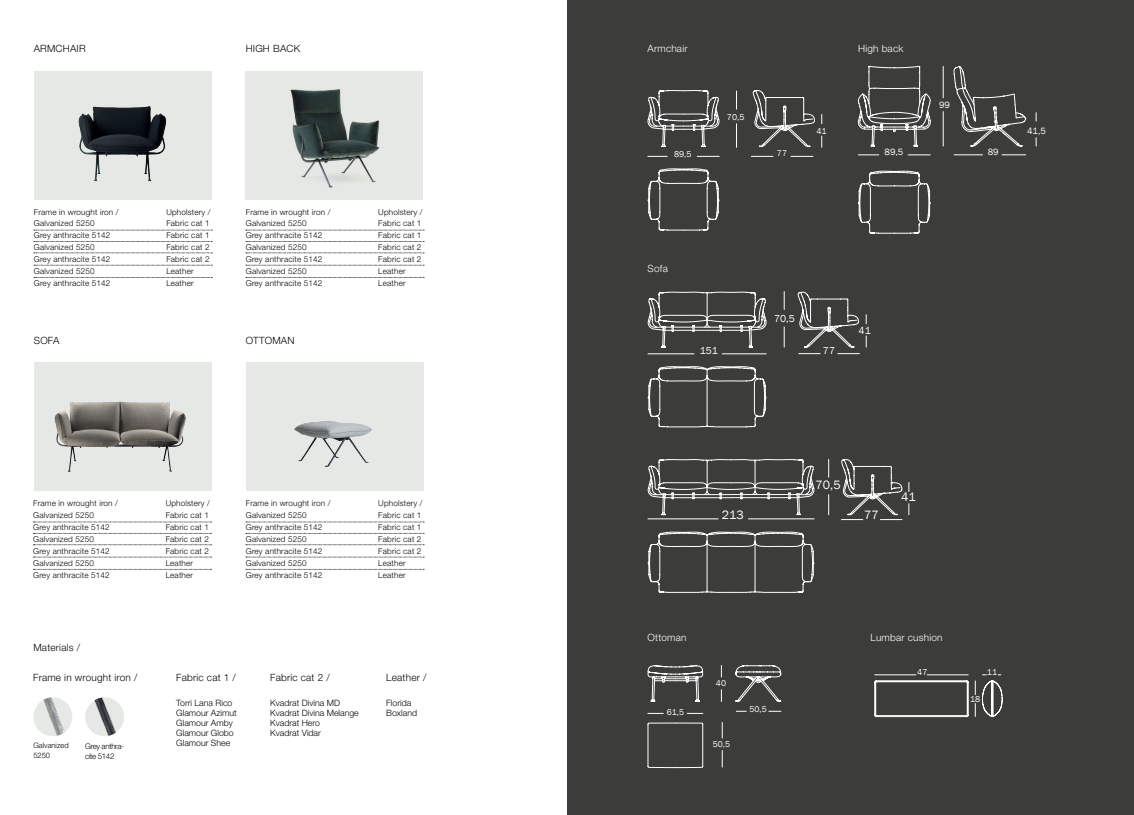
<style>
.page{position:relative;width:1134px;height:815px;background:#fff}
.page>*{position:absolute;margin:0;border:0;box-sizing:border-box;transform-origin:0 0}
.t1{font:12.5px "Franklin Gothic";color:#fff}
.t2{font:10.38px "Franklin Gothic";color:#fff}
.t3{font:300 10px "Helvetica Neue LT Std";letter-spacing:.02em;color:#040503}
.t4{font:300 10px "Helvetica Neue LT Std";letter-spacing:.02em;color:#fff}
.t5{font:9.38px "Franklin Gothic";color:#fff}
.t6{font:300 8.75px "Helvetica Neue LT Std";color:#040503}
.t7{font:8.75px "Franklin Gothic";color:#fff}
.t8{font:8.62px "Franklin Gothic";color:#fff}
.t9{font:300 8.12px "Helvetica Neue LT Std";letter-spacing:.02em;color:#040503}
.t10{font:300 7.88px/10px "Helvetica Neue LT Std";letter-spacing:-.04em;color:#040503}
.t11{font:300 7.5px "Helvetica Neue LT Std";color:#040503}
</style>
<div class="page">
<div style="left:567px;top:0;width:567px;height:815px;background:#3c3c3b"></div>
<img style="left:33px;top:697px;width:39px;height:39px;border-radius:19px">
<img style="left:85px;top:697px;width:39px;height:39px;border-radius:19px">
<svg style="left:647px;top:90px;width:175px;height:140px"></svg>
<svg style="left:858px;top:155px;width:21px;height:1px"></svg>
<svg style="left:908px;top:155px;width:22px;height:1px"></svg>
<svg style="left:1002px;top:155px;width:24px;height:1px"></svg>
<svg style="left:954px;top:155px;width:28px;height:1px"></svg>
<svg style="left:857px;top:66px;width:169px;height:81px"></svg>
<svg style="left:858px;top:171px;width:73px;height:63px"></svg>
<svg style="left:647px;top:291px;width:219px;height:136px"></svg>
<svg style="left:647px;top:459px;width:262px;height:134px"></svg>
<svg style="left:874px;top:674px;width:128px;height:43px"></svg>
<img style="left:34px;top:71px;width:177px;height:128px">
<div style="left:246px;top:363px;width:177px;height:128px;background:#e6e8e5"></div>
<img style="left:294px;top:421px;width:78px;height:46px">
<img style="left:34px;top:363px;width:178px;height:128px">
<div style="left:246px;top:71px;width:177px;height:128px;background:#e6e8e5"></div>
<img style="left:290px;top:89px;width:90px;height:99px">
<svg style="left:34px;top:230px;width:178px;height:1px"></svg>
<svg style="left:246px;top:230px;width:178px;height:1px"></svg>
<svg style="left:246px;top:522px;width:178px;height:1px"></svg>
<svg style="left:33px;top:522px;width:179px;height:1px"></svg>
<svg style="left:34px;top:241px;width:178px;height:1px"></svg>
<svg style="left:246px;top:241px;width:178px;height:1px"></svg>
<svg style="left:246px;top:533px;width:178px;height:1px"></svg>
<svg style="left:33px;top:533px;width:179px;height:1px"></svg>
<svg style="left:34px;top:253px;width:178px;height:1px"></svg>
<svg style="left:246px;top:253px;width:178px;height:1px"></svg>
<svg style="left:246px;top:545px;width:178px;height:1px"></svg>
<svg style="left:33px;top:545px;width:179px;height:1px"></svg>
<svg style="left:34px;top:265px;width:178px;height:1px"></svg>
<svg style="left:246px;top:265px;width:178px;height:1px"></svg>
<svg style="left:246px;top:557px;width:178px;height:1px"></svg>
<svg style="left:33px;top:557px;width:179px;height:1px"></svg>
<svg style="left:34px;top:277px;width:178px;height:1px"></svg>
<svg style="left:246px;top:277px;width:178px;height:1px"></svg>
<svg style="left:246px;top:569px;width:178px;height:1px"></svg>
<svg style="left:33px;top:569px;width:179px;height:1px"></svg>
<svg style="left:647px;top:665px;width:134px;height:103px"></svg>
<p class="t3" style="left:34px;top:42px;width:53px">ARMCHAIR</p>
<p class="t3" style="left:246px;top:42px;width:56px">HIGH BACK</p>
<p class="t9" style="left:34px;top:207px;width:86px">Frame in wrought iron /</p>
<p class="t9" style="left:34px;top:219px;width:62px">Galvanized 5250</p>
<p class="t9" style="left:34px;top:230px;width:78px">Grey anthracite 5142</p>
<p class="t9" style="left:34px;top:242px;width:62px">Galvanized 5250</p>
<p class="t9" style="left:34px;top:254px;width:78px">Grey anthracite 5142</p>
<p class="t9" style="left:34px;top:266px;width:62px">Galvanized 5250</p>
<p class="t9" style="left:34px;top:278px;width:78px">Grey anthracite 5142</p>
<p class="t9" style="left:166px;top:207px;width:46px">Upholstery /</p>
<p class="t9" style="left:166px;top:219px;width:45px">Fabric cat 1</p>
<p class="t9" style="left:166px;top:230px;width:45px">Fabric cat 1</p>
<p class="t9" style="left:166px;top:242px;width:45px">Fabric cat 2</p>
<p class="t9" style="left:166px;top:254px;width:45px">Fabric cat 2</p>
<p class="t9" style="left:166px;top:266px;width:29px">Leather</p>
<p class="t9" style="left:166px;top:278px;width:29px">Leather</p>
<p class="t9" style="left:246px;top:207px;width:86px">Frame in wrought iron /</p>
<p class="t9" style="left:246px;top:219px;width:62px">Galvanized 5250</p>
<p class="t9" style="left:246px;top:230px;width:78px">Grey anthracite 5142</p>
<p class="t9" style="left:246px;top:242px;width:62px">Galvanized 5250</p>
<p class="t9" style="left:246px;top:254px;width:78px">Grey anthracite 5142</p>
<p class="t9" style="left:246px;top:266px;width:62px">Galvanized 5250</p>
<p class="t9" style="left:246px;top:278px;width:78px">Grey anthracite 5142</p>
<p class="t3" style="left:34px;top:334px;width:27px">SOFA</p>
<p class="t3" style="left:246px;top:334px;width:50px">OTTOMAN</p>
<p class="t9" style="left:378px;top:207px;width:46px">Upholstery /</p>
<p class="t9" style="left:378px;top:219px;width:45px">Fabric cat 1</p>
<p class="t9" style="left:378px;top:230px;width:45px">Fabric cat 1</p>
<p class="t9" style="left:378px;top:242px;width:45px">Fabric cat 2</p>
<p class="t9" style="left:378px;top:254px;width:45px">Fabric cat 2</p>
<p class="t9" style="left:378px;top:266px;width:29px">Leather</p>
<p class="t9" style="left:378px;top:278px;width:29px">Leather</p>
<p class="t4" style="left:648px;top:42px;width:41px">Armchair</p>
<p class="t4" style="left:858px;top:42px;width:47px">High back</p>
<p class="t7" style="left:727px;top:112px;width:19px">70,5</p>
<p class="t7" style="left:816px;top:125px;width:12px">41</p>
<p class="t5" style="left:939px;top:99px;width:12px">99</p>
<p class="t7" style="left:674px;top:148px;width:19px">89,5</p>
<p class="t7" style="left:777px;top:148px;width:12px">77</p>
<p class="t5" style="left:884px;top:146px;width:20px">89,5</p>
<p class="t5" style="left:988px;top:146px;width:12px">89</p>
<p class="t5" style="left:1027px;top:125px;width:20px">41,5</p>
<p class="t4" style="left:648px;top:262px;width:22px">Sofa</p>
<p class="t2" style="left:774px;top:312px;width:22px">70,5</p>
<p class="t2" style="left:700px;top:344px;width:20px">151</p>
<p class="t2" style="left:823px;top:344px;width:14px">77</p>
<p class="t2" style="left:858px;top:324px;width:14px">41</p>
<p class="t9" style="left:33px;top:499px;width:86px">Frame in wrought iron /</p>
<p class="t9" style="left:33px;top:510px;width:62px">Galvanized 5250</p>
<p class="t9" style="left:33px;top:522px;width:78px">Grey anthracite 5142</p>
<p class="t9" style="left:33px;top:534px;width:62px">Galvanized 5250</p>
<p class="t9" style="left:33px;top:546px;width:78px">Grey anthracite 5142</p>
<p class="t9" style="left:33px;top:558px;width:62px">Galvanized 5250</p>
<p class="t9" style="left:33px;top:570px;width:78px">Grey anthracite 5142</p>
<p class="t3" style="left:33px;top:641px;width:48px">Materials /</p>
<p class="t3" style="left:33px;top:671px;width:106px">Frame in wrought iron /</p>
<p class="t11" style="left:33px;top:741px;width:37px">Galvanized</p>
<p class="t11" style="left:33px;top:751px;width:18px">5250</p>
<p class="t10" style="left:85px;top:741px;width:40px">Grey anthra&shy;cite 5142</p>
<p class="t9" style="left:166px;top:499px;width:46px">Upholstery /</p>
<p class="t9" style="left:166px;top:510px;width:45px">Fabric cat 1</p>
<p class="t9" style="left:166px;top:522px;width:45px">Fabric cat 1</p>
<p class="t9" style="left:166px;top:534px;width:45px">Fabric cat 2</p>
<p class="t9" style="left:166px;top:546px;width:45px">Fabric cat 2</p>
<p class="t9" style="left:166px;top:558px;width:29px">Leather</p>
<p class="t9" style="left:166px;top:570px;width:29px">Leather</p>
<p class="t9" style="left:246px;top:499px;width:86px">Frame in wrought iron /</p>
<p class="t9" style="left:246px;top:510px;width:62px">Galvanized 5250</p>
<p class="t9" style="left:246px;top:522px;width:78px">Grey anthracite 5142</p>
<p class="t9" style="left:246px;top:534px;width:62px">Galvanized 5250</p>
<p class="t9" style="left:246px;top:546px;width:78px">Grey anthracite 5142</p>
<p class="t9" style="left:246px;top:558px;width:62px">Galvanized 5250</p>
<p class="t9" style="left:246px;top:570px;width:78px">Grey anthracite 5142</p>
<p class="t9" style="left:378px;top:499px;width:46px">Upholstery /</p>
<p class="t9" style="left:378px;top:510px;width:45px">Fabric cat 1</p>
<p class="t9" style="left:378px;top:522px;width:45px">Fabric cat 1</p>
<p class="t9" style="left:378px;top:534px;width:45px">Fabric cat 2</p>
<p class="t9" style="left:378px;top:546px;width:45px">Fabric cat 2</p>
<p class="t9" style="left:378px;top:558px;width:29px">Leather</p>
<p class="t9" style="left:378px;top:570px;width:29px">Leather</p>
<h1 class="t1" style="left:815px;top:478px;width:27px">70,5</h1>
<h1 class="t1" style="left:722px;top:507px;width:23px">213</h1>
<h1 class="t1" style="left:864px;top:507px;width:16px">77</h1>
<h1 class="t1" style="left:901px;top:489px;width:16px">41</h1>
<p class="t4" style="left:648px;top:631px;width:40px">Ottoman</p>
<p class="t4" style="left:870px;top:631px;width:74px">Lumbar cushion</p>
<p class="t3" style="left:176px;top:671px;width:61px">Fabric cat 1 /</p>
<p class="t3" style="left:270px;top:671px;width:61px">Fabric cat 2 /</p>
<p class="t3" style="left:386px;top:671px;width:42px">Leather /</p>
<p class="t6" style="left:176px;top:697px;width:58px">Torri Lana Rico</p>
<p class="t6" style="left:176px;top:707px;width:62px">Glamour Azimut</p>
<p class="t6" style="left:176px;top:717px;width:58px">Glamour Amby</p>
<p class="t6" style="left:176px;top:727px;width:59px">Glamour Globo</p>
<p class="t6" style="left:176px;top:737px;width:55px">Glamour Shee</p>
<p class="t8" style="left:716px;top:678px;width:12px">40</p>
<p class="t6" style="left:270px;top:697px;width:71px">Kvadrat Divina MD</p>
<p class="t6" style="left:270px;top:707px;width:90px">Kvadrat Divina Melange</p>
<p class="t6" style="left:270px;top:717px;width:51px">Kvadrat Hero</p>
<p class="t6" style="left:270px;top:727px;width:52px">Kvadrat Vidar</p>
<p class="t6" style="left:386px;top:697px;width:27px">Florida</p>
<p class="t6" style="left:386px;top:707px;width:32px">Boxland</p>
<p class="t8" style="left:749px;top:704px;width:19px">50,5</p>
<p class="t8" style="left:667px;top:706px;width:19px">61,5</p>
<p class="t8" style="left:713px;top:739px;width:19px">50,5</p>
<p class="t7" style="left:917px;top:667px;width:12px">47</p>
<p class="t7" style="left:987px;top:666px;width:12px">11</p>
<p class="t7" style="left:970px;top:693px;width:12px">18</p>
</div>
